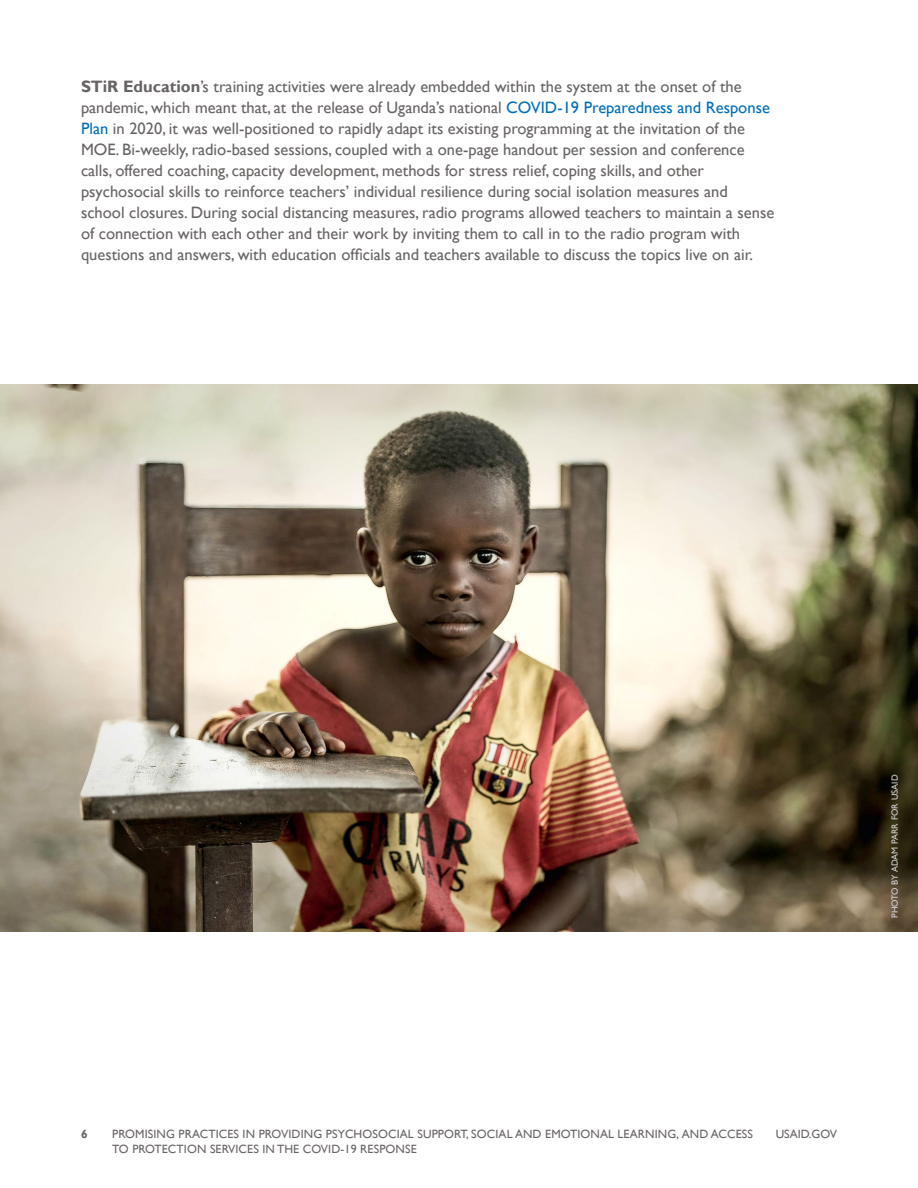
<style>
.page{position:relative;width:918px;height:1188px;background:#fff}
.page>*{position:absolute;margin:0;border:0;box-sizing:border-box;transform-origin:0 0}
.t1{font:16.5px/21px "Gill Sans";color:#686463}
.t2{font:12px/14.4px "Gill Sans";letter-spacing:.01em;color:#686463}
.t3{font:700 12px "Gill Sans";color:#686463}
.t4{font:9px "Gill Sans";letter-spacing:.01em;color:#d1d3d4}
.s1{font-weight:700}
.s2{color:#006fb9}
</style>
<div class="page">
<img style="left:0;top:384px;width:918px;height:547px">
<p class="t1" style="left:81px;top:77px;width:695px"><span class="s1">STiR Education</span>’s training activities were already embedded within the system at the onset of the pandemic, which meant that, at the release of Uganda’s national <span class="s2">COVID-19 Preparedness and Response Plan</span> in 2020, it was well-positioned to rapidly adapt its existing programming at the invitation of the MOE. Bi-weekly, radio-based sessions, coupled with a one-page handout per session and conference calls, offered coaching, capacity development, methods for stress relief, coping skills, and other psychosocial skills to reinforce teachers’ individual resilience during social isolation measures and school closures. During social distancing measures, radio programs allowed teachers to maintain a sense of connection with each other and their work by inviting them to call in to the radio program with</p>
<p class="t1" style="left:81px;top:245px;width:674px">questions and answers, with education officials and teachers available to discuss the topics live on air.</p>
<p class="t4" style="left:890px;top:918px;width:145px;rotate:-90deg">PHOTO BY ADAM PARR FOR USAID</p>
<p class="t3" style="left:81px;top:1127px;width:8px">6</p>
<p class="t2" style="left:112px;top:1127px;width:642px">PROMISING PRACTICES IN PROVIDING PSYCHOSOCIAL SUPPORT, SOCIAL AND EMOTIONAL LEARNING, AND ACCESS<br>TO PROTECTION SERVICES IN THE COVID-19 RESPONSE</p>
<p class="t2" style="left:776px;top:1127px;width:63px">USAID.GOV</p>
</div>
